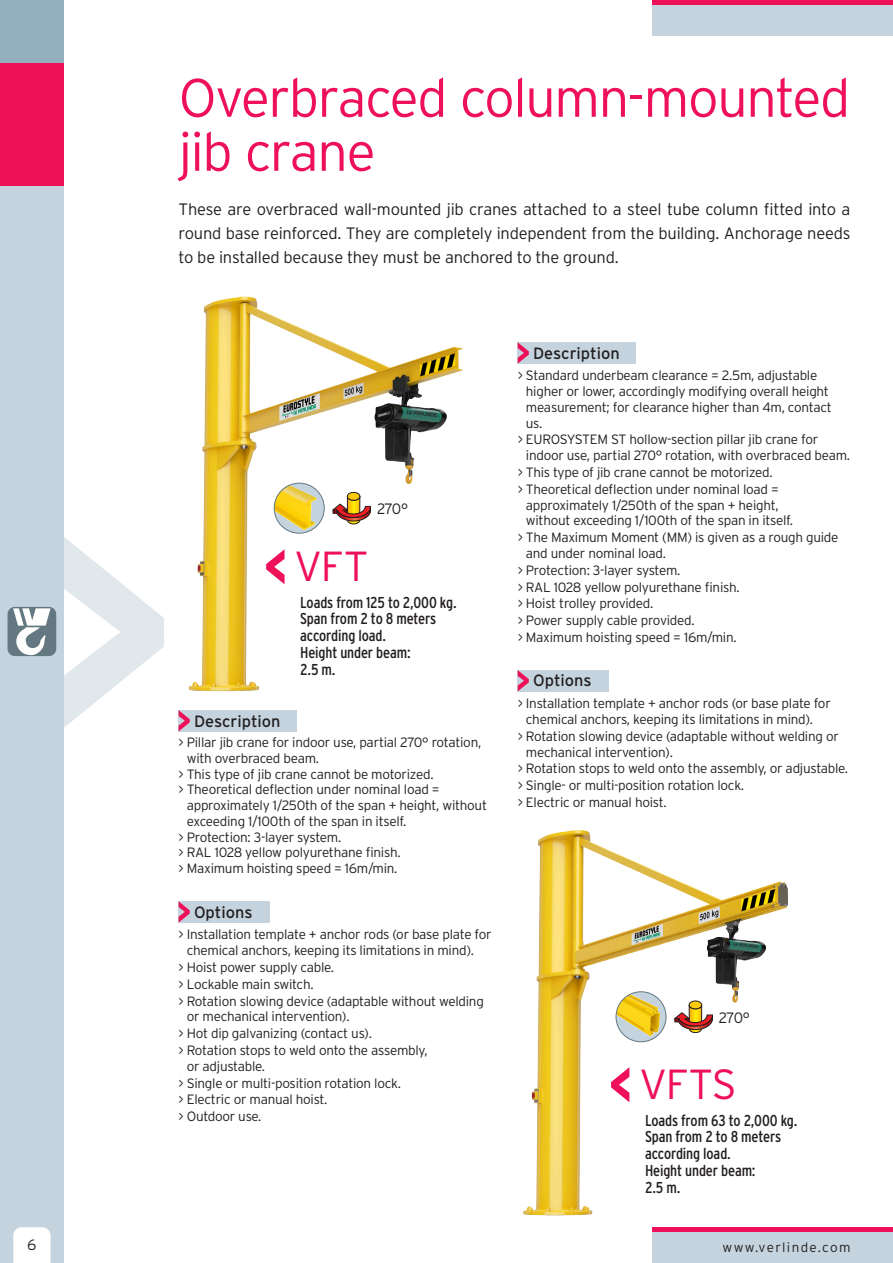
<style>
.page{position:relative;width:893px;height:1263px;background:#fff}
.page>*{position:absolute;margin:0;border:0;box-sizing:border-box;transform-origin:0 0}
.t1{font:300 54px/54px "Interstate";letter-spacing:-.03em;color:#ee1059}
.t2{font:300 42px "Interstate";letter-spacing:-.03em;color:#ee1059}
.t3{font:300 16.5px/24px "Interstate";letter-spacing:-.015em;color:#231f20;text-align:justify}
.t4{font:16.35px "Interstate";color:#231f20}
.t5{font:condensed 15.75px/16.8px "Interstate";letter-spacing:-.01em;color:#231f20}
.t6{font:300 15px "Interstate";letter-spacing:-.055em;color:#231f20}
.t7{font:300 13.5px/15.8px "Interstate";letter-spacing:-.02em;color:#231f20}
.t8{font:300 13.5px "Interstate";letter-spacing:.1em;color:#231f20}
</style>
<div class="page">
<div style="left:653px;top:0;width:240px;height:36px;background:#c4d3dd"></div>
<svg style="left:64px;top:537px;width:100px;height:191px"></svg>
<div style="left:0;top:0;width:64px;height:1263px;background:#c4d3dd"></div>
<div style="left:0;top:0;width:64px;height:64px;background:#94afbd"></div>
<div style="left:0;top:64px;width:64px;height:122px;background:#ee1059"></div>
<div style="left:8px;top:607px;width:48px;height:49px;background:#647882;border-radius:7px"></div>
<svg style="left:13px;top:608px;width:38px;height:48px"></svg>
<svg style="left:13px;top:1227px;width:38px;height:36px"></svg>
<div style="left:653px;top:1227px;width:240px;height:36px;background:#c4d3dd"></div>
<hr style="left:653px;top:1227px;width:240px;height:4px;background:#ee1059">
<hr style="left:653px;top:0;width:240px;height:4px;background:#ee1059">
<img style="left:188px;top:296px;width:275px;height:396px">
<img style="left:523px;top:830px;width:265px;height:386px">
<div style="left:179px;top:710px;width:118px;height:21px;background:#c4d3dd"></div>
<svg style="left:179px;top:710px;width:11px;height:21px"></svg>
<div style="left:179px;top:901px;width:91px;height:21px;background:#c4d3dd"></div>
<svg style="left:179px;top:901px;width:11px;height:21px"></svg>
<div style="left:518px;top:342px;width:118px;height:22px;background:#c4d3dd"></div>
<svg style="left:518px;top:342px;width:11px;height:22px"></svg>
<div style="left:518px;top:670px;width:91px;height:21px;background:#c4d3dd"></div>
<svg style="left:518px;top:670px;width:11px;height:21px"></svg>
<svg style="left:266px;top:549px;width:19px;height:35px"></svg>
<svg style="left:611px;top:1067px;width:18px;height:35px"></svg>
<img style="left:274px;top:483px;width:47px;height:50px">
<div style="left:274px;top:483px;width:51px;height:51px;border:1px solid #647882;border-radius:50%"></div>
<svg style="left:333px;top:492px;width:38px;height:32px"></svg>
<img style="left:616px;top:992px;width:50px;height:50px;border-radius:25px">
<div style="left:615px;top:991px;width:51px;height:51px;border:1px solid #647882;border-radius:50%"></div>
<svg style="left:675px;top:1001px;width:38px;height:32px"></svg>
<p class="t1" style="left:179px;top:70px;width:673px">Overbraced column-mounted jib crane</p>
<p class="t3" style="left:179px;top:197px;width:673px">These are overbraced wall-mounted jib cranes attached to a steel tube column fitted into a round base reinforced. They are completely independent from the building. Anchorage needs to be installed because they must be anchored to the ground.</p>
<p class="t6" style="left:377px;top:500px;width:32px">270°</p>
<p class="t2" style="left:294px;top:543px;width:76px">VFT</p>
<p class="t5" style="left:300px;top:593px;width:158px">Loads from 125 to 2,000 kg.<br>Span from 2 to 8 meters according load.<br>Height under beam:<br>2.5 m.</p>
<p class="t4" style="left:194px;top:712px;width:88px">Description</p>
<p class="t7" style="left:187px;top:734px;width:296px;text-indent:-8px">&gt; Pillar jib crane for indoor use, partial 270° rotation, with overbraced beam.</p>
<p class="t7" style="left:179px;top:766px;width:257px">&gt; This type of jib crane cannot be motorized.</p>
<p class="t7" style="left:187px;top:782px;width:302px;text-indent:-8px">&gt; Theoretical deflection under nominal load = approximately 1/250th of the span + height, without exceeding 1/100th of the span in itself.</p>
<p class="t7" style="left:179px;top:829px;width:164px">&gt; Protection: 3-layer system.</p>
<p class="t7" style="left:179px;top:845px;width:224px">&gt; RAL 1028 yellow polyurethane finish.</p>
<p class="t7" style="left:179px;top:860px;width:220px">&gt; Maximum hoisting speed = 16m/min.</p>
<p class="t4" style="left:194px;top:903px;width:60px">Options</p>
<p class="t7" style="left:187px;top:927px;width:306px;text-indent:-8px">&gt; Installation template + anchor rods (or base plate for chemical anchors, keeping its limitations in mind).</p>
<p class="t7" style="left:179px;top:959px;width:157px">&gt; Hoist power supply cable.</p>
<p class="t7" style="left:179px;top:976px;width:137px">&gt; Lockable main switch.</p>
<p class="t7" style="left:187px;top:993px;width:299px;text-indent:-8px">&gt; Rotation slowing device (adaptable without welding or mechanical intervention).</p>
<p class="t7" style="left:179px;top:1025px;width:195px">&gt; Hot dip galvanizing (contact us).</p>
<p class="t7" style="left:187px;top:1042px;width:242px;text-indent:-8px">&gt; Rotation stops to weld onto the assembly, or adjustable.</p>
<p class="t7" style="left:179px;top:1075px;width:224px">&gt; Single or multi-position rotation lock.</p>
<p class="t7" style="left:179px;top:1091px;width:150px">&gt; Electric or manual hoist.</p>
<p class="t7" style="left:179px;top:1108px;width:84px">&gt; Outdoor use.</p>
<p class="t4" style="left:533px;top:344px;width:88px">Description</p>
<p class="t7" style="left:526px;top:368px;width:307px;text-indent:-8px">&gt; Standard underbeam clearance = 2.5m, adjustable higher or lower, accordingly modifying overall height measurement; for clearance higher than 4m, contact us.</p>
<p class="t7" style="left:526px;top:432px;width:326px;text-indent:-8px">&gt; EUROSYSTEM ST hollow-section pillar jib crane for indoor use, partial 270° rotation, with overbraced beam.</p>
<p class="t7" style="left:518px;top:464px;width:257px">&gt; This type of jib crane cannot be motorized.</p>
<p class="t7" style="left:526px;top:481px;width:269px;text-indent:-8px">&gt; Theoretical deflection under nominal load = approximately 1/250th of the span + height, without exceeding 1/100th of the span in itself.</p>
<p class="t7" style="left:526px;top:529px;width:314px;text-indent:-8px">&gt; The Maximum Moment (MM) is given as a rough guide and under nominal load.</p>
<p class="t7" style="left:518px;top:562px;width:164px">&gt; Protection: 3-layer system.</p>
<p class="t7" style="left:518px;top:579px;width:224px">&gt; RAL 1028 yellow polyurethane finish.</p>
<p class="t7" style="left:518px;top:596px;width:137px">&gt; Hoist trolley provided.</p>
<p class="t7" style="left:518px;top:612px;width:179px">&gt; Power supply cable provided.</p>
<p class="t7" style="left:518px;top:629px;width:220px">&gt; Maximum hoisting speed = 16m/min.</p>
<p class="t4" style="left:533px;top:671px;width:60px">Options</p>
<p class="t7" style="left:526px;top:695px;width:306px;text-indent:-8px">&gt; Installation template + anchor rods (or base plate for chemical anchors, keeping its limitations in mind).</p>
<p class="t7" style="left:526px;top:728px;width:314px;text-indent:-8px">&gt; Rotation slowing device (adaptable without welding or mechanical intervention).</p>
<p class="t7" style="left:518px;top:760px;width:332px">&gt; Rotation stops to weld onto the assembly, or adjustable.</p>
<p class="t7" style="left:518px;top:777px;width:228px">&gt; Single- or multi-position rotation lock.</p>
<p class="t7" style="left:518px;top:794px;width:150px">&gt; Electric or manual hoist.</p>
<p class="t6" style="left:719px;top:1009px;width:32px">270°</p>
<p class="t2" style="left:639px;top:1061px;width:99px">VFTS</p>
<p class="t5" style="left:645px;top:1111px;width:154px">Loads from 63 to 2,000 kg.<br>Span from 2 to 8 meters according load.<br>Height under beam:<br>2.5 m.</p>
<p class="t6" style="left:27px;top:1236px;width:11px">6</p>
<p class="t8" style="left:722px;top:1239px;width:129px">www.verlinde.com</p>
</div>
